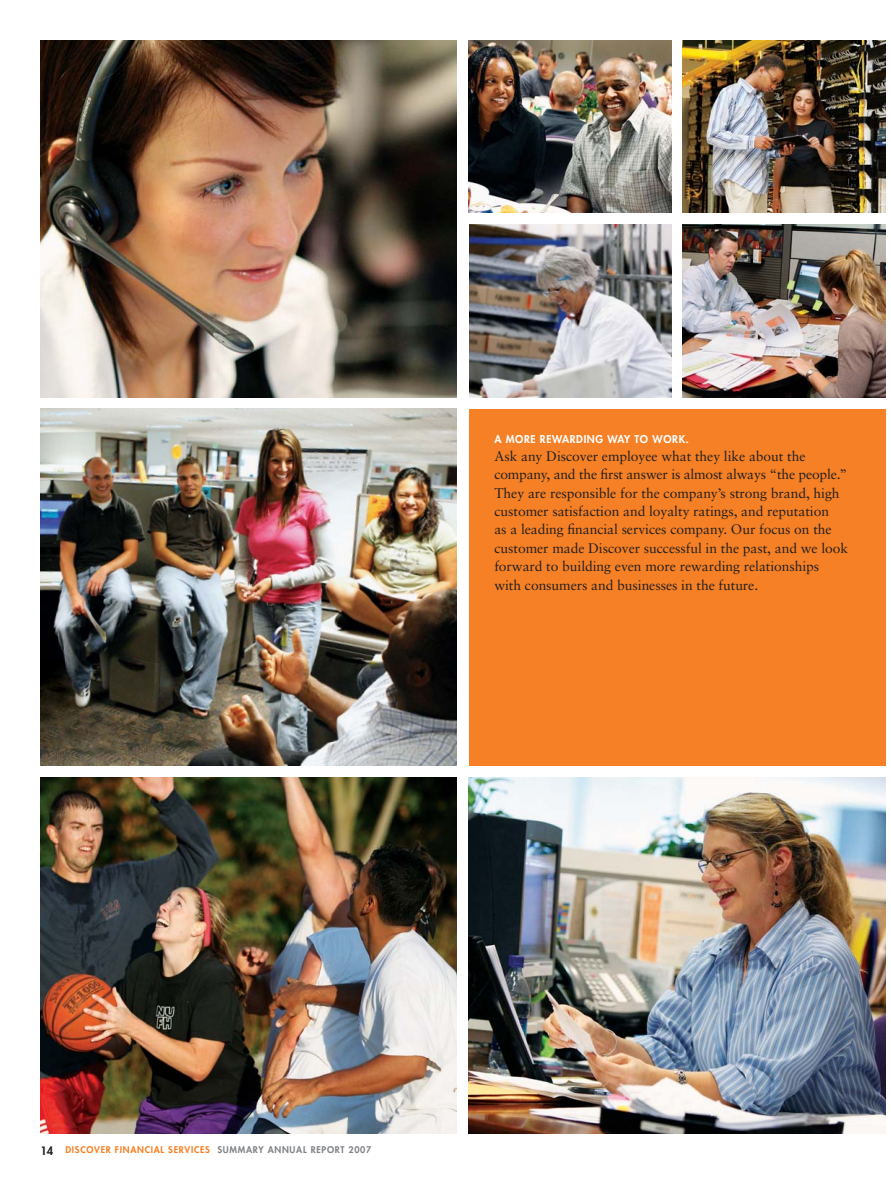
<style>
.page{position:relative;width:891px;height:1188px;background:#fff}
.page>*{position:absolute;margin:0;border:0;box-sizing:border-box;transform-origin:0 0}
.t1{font:13.8px/18.3px "Sabon";letter-spacing:-.005em;color:#231f20}
.t2{font:800 11.25px "Futura";color:#231f20}
.t3{font:800 10.5px "Futura";letter-spacing:.06em;color:#fff}
.t4{font:800 9px "Futura";letter-spacing:.08em;color:#f58025}
.s1{color:#808285}
</style>
<div class="page">
<img style="left:41px;top:409px;width:416px;height:357px">
<div style="left:469px;top:409px;width:416px;height:357px;background:#f58025"></div>
<img style="left:469px;top:777px;width:416px;height:357px">
<img style="left:41px;top:777px;width:416px;height:357px">
<img style="left:41px;top:40px;width:416px;height:357px">
<img style="left:469px;top:40px;width:202px;height:173px">
<img style="left:469px;top:225px;width:202px;height:172px">
<img style="left:683px;top:40px;width:202px;height:173px">
<img style="left:683px;top:225px;width:202px;height:172px">
<p class="t3" style="left:494px;top:434px;width:196px">A MORE REWARDING WAY TO WORK.</p>
<p class="t1" style="left:494px;top:448px;width:355px">Ask any Discover employee what they like about the company, and the first answer is almost always “the people.” They are responsible for the company’s strong brand, high customer satisfaction and loyalty ratings, and reputation<br>as a leading financial services company. Our focus on the customer made Discover successful in the past, and we look forward to building even more rewarding relationships with consumers and businesses in the future.</p>
<p class="t2" style="left:40px;top:1145px;width:14px">14</p>
<p class="t4" style="left:65px;top:1146px;width:308px">DISCOVER FINANCIAL SERVICES <span class="s1">SUMMARY ANNUAL REPORT 2007</span></p>
</div>
